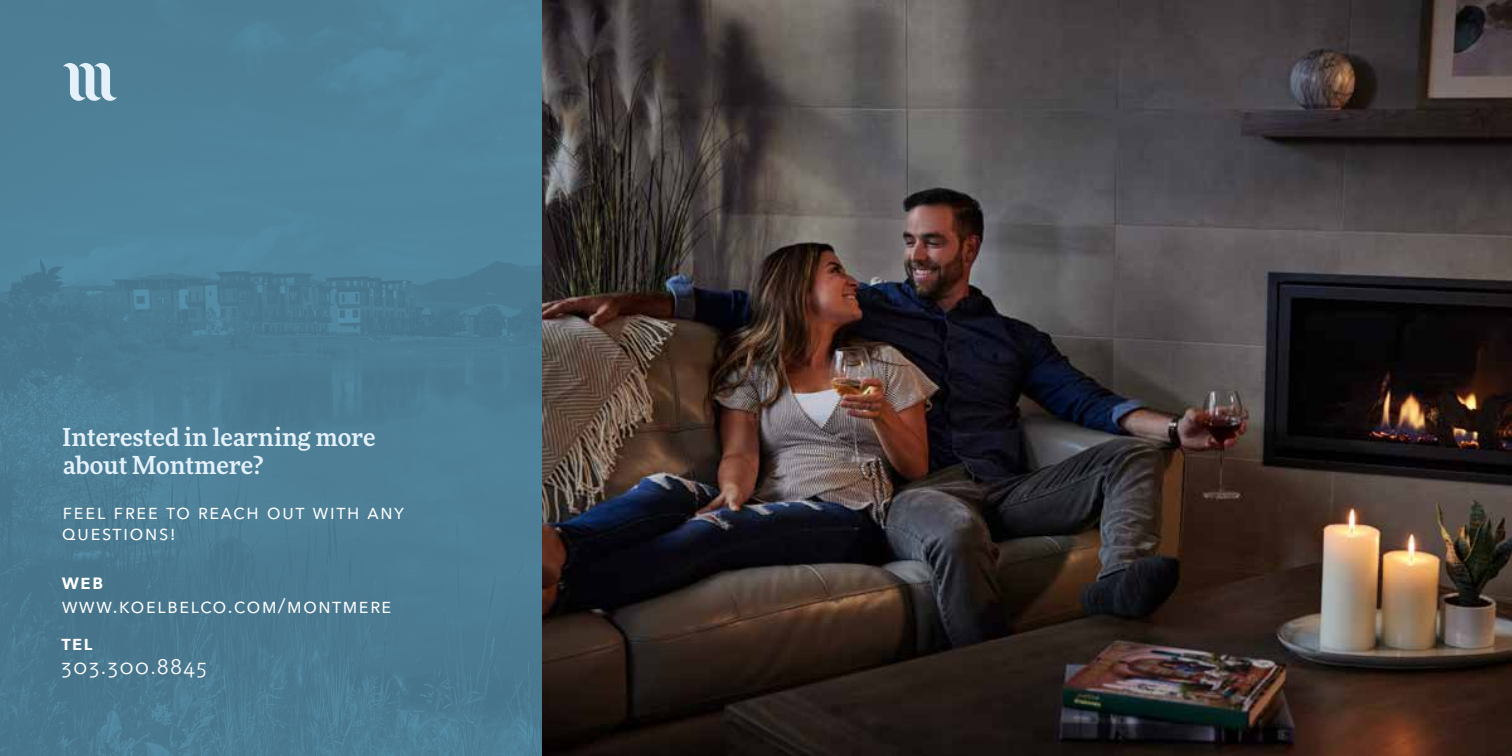
<style>
.page{position:relative;width:1512px;height:756px;background:#fff}
.page>*{position:absolute;margin:0;border:0;box-sizing:border-box;transform-origin:0 0}
.t1{font:500 24.5px/28px "More Pro";color:#e4f1fb}
.t2{font:21px "Avenir Next";letter-spacing:.05em;color:#fff}
.t3{font:600 21px "Avenir Next";color:#fff}
</style>
<div class="page">
<img style="left:541px;top:0;width:971px;height:756px">
<div style="left:0;top:0;width:541px;height:756px;background:#4d7e96"></div>
<svg style="left:63px;top:63px;width:54px;height:38px"></svg>
<p class="t1" style="left:62px;top:422px;width:315px">Interested in learning more about Montmere?</p>
<p class="t2" style="left:62px;top:494px;width:12px">feel</p>
<p class="t2" style="left:114px;top:494px;width:12px">free</p>
<p class="t2" style="left:166px;top:494px;width:45px">to reac</p>
<p class="t2" style="left:246px;top:494px;width:159px">h out with any</p>
<p class="t2" style="left:62px;top:515px;width:73px">questions</p>
<p class="t2" style="left:170px;top:515px;width:8px">!</p>
<p class="t3" style="left:62px;top:563px;width:40px">Web</p>
<p class="t2" style="left:62px;top:588px;width:187px">www.Koel belCo.com</p>
<p class="t2" style="left:278px;top:588px;width:24px">/mon</p>
<p class="t2" style="left:332px;top:588px;width:23px">tmere</p>
<p class="t3" style="left:61px;top:625px;width:33px">Tel</p>
<p class="t2" style="left:61px;top:649px;width:148px">303.300.8845</p>
</div>
